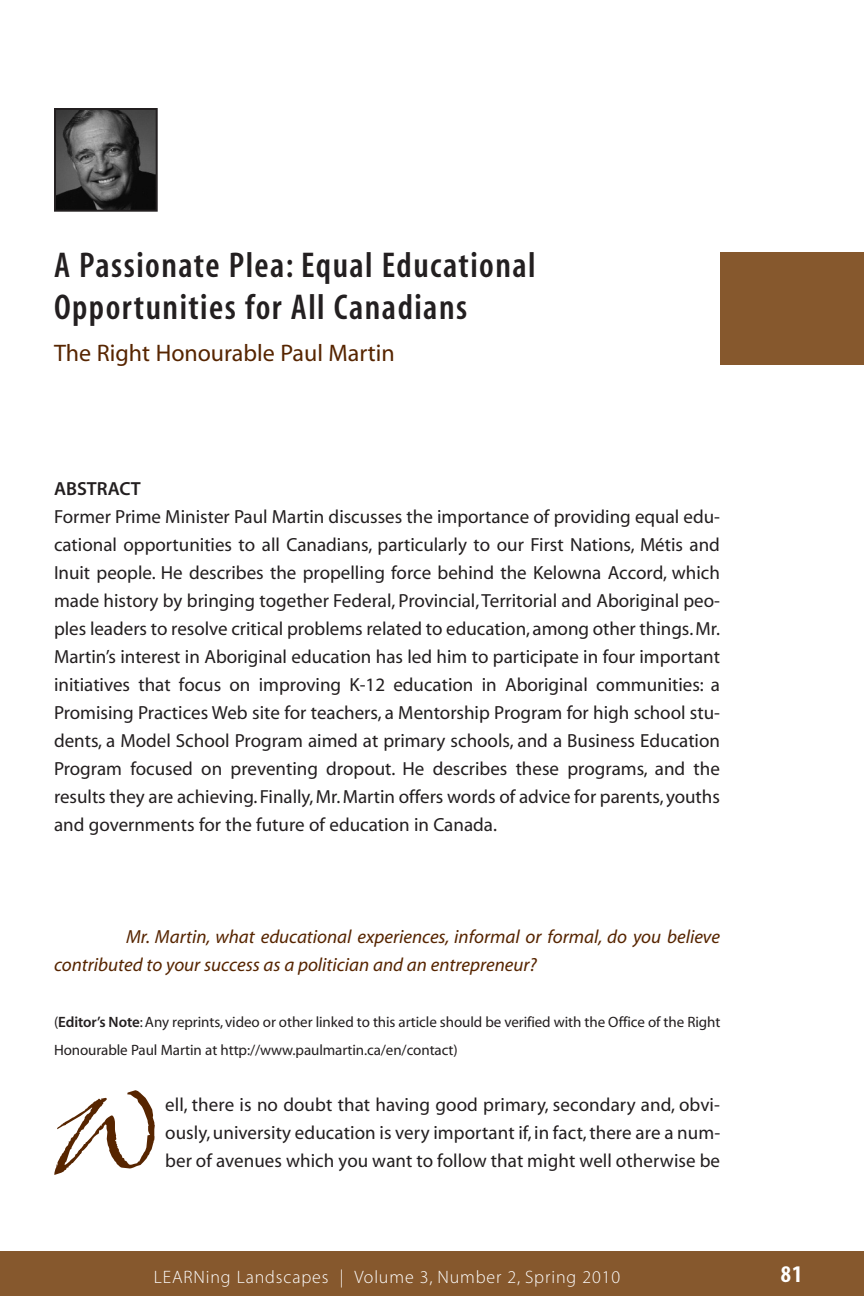
<style>
.page{position:relative;width:864px;height:1296px;background:#fff}
.page>*{position:absolute;margin:0;border:0;box-sizing:border-box;transform-origin:0 0}
.t1{font:italic 109.8px "Grimshaw Hand ITC";color:#572500}
.t2{font:36px/42px "Myriad MM 565 300";letter-spacing:.04em;color:#231f20}
.t3{font:24px "Myriad MM 406 600";color:#572500}
.t4{font:24px "Myriad MM 700 300";color:#fff}
.t5{font:19px/28px "Myriad MM 406 600";color:#231f20;text-align:justify}
.t6{font:19px/28px "Myriad MM It 406 600";color:#572500}
.t7{font:19px "Myriad MM 565 600";color:#231f20}
.t8{font:18px "Myriad MM 215 600";letter-spacing:.05em;color:#fff}
.t9{font:15px/28px "Myriad MM 406 600";letter-spacing:-.005em;color:#231f20}
.s1{font-family:"Myriad MM 565 600"}
</style>
<div class="page">
<div style="left:0;top:1251px;width:864px;height:45px;background:#86582d"></div>
<div style="left:720px;top:252px;width:144px;height:112px;background:#86582d"></div>
<img style="left:57px;top:111px;width:98px;height:98px">
<div style="left:54px;top:108px;width:104px;height:104px;border:2px solid #231f20"></div>
<h2 class="t2" style="left:54px;top:246px;width:483px">A Passionate Plea: Equal Educational<br>Opportunities for All Canadians</h2>
<p class="t3" style="left:54px;top:344px;width:342px">The Right Honourable Paul Martin</p>
<p class="t7" style="left:54px;top:481px;width:88px">ABSTRACT</p>
<p class="t5" style="left:54px;top:504px;width:668px">Former Prime Minister Paul Martin discusses the importance of providing equal edu&shy;cational opportunities to all Canadians, particularly to our First Nations, Métis and Inuit people. He describes the propelling force behind the Kelowna Accord, which made history by bringing together Federal, Provincial, Territorial and Aboriginal peo&shy;ples leaders to resolve critical problems related to education, among other things. Mr.<br>Martin’s interest in Aboriginal education has led him to participate in four important initiatives that focus on improving K-12 education in Aboriginal communities: a Promising Practices Web site for teachers, a Mentorship Program for high school stu&shy;dents, a Model School Program aimed at primary schools, and a Business Education Program focused on preventing dropout. He describes these programs, and the results they are achieving. Finally, Mr. Martin offers words of advice for parents, youths and governments for the future of education in Canada.</p>
<p class="t6" style="left:54px;top:924px;width:667px;text-indent:72px">Mr. Martin, what educational experiences, informal or formal, do you believe contributed to your success as a politician and an entrepreneur?</p>
<p class="t9" style="left:54px;top:1009px;width:668px">(<span class="s1">Editor’s Note</span>: Any reprints, video or other linked to this article should be verified with the Office of the Right<br>Honourable Paul Martin at http://www.paulmartin.ca/en/contact)</p>
<h1 class="t1" style="left:54px;top:1082px;width:108px">W</h1>
<p class="t5" style="left:165px;top:1092px;width:556px">ell, there is no doubt that having good primary, secondary and, obvi&shy;ously, university education is very important if, in fact, there are a num&shy;ber of avenues which you want to follow that might well otherwise be</p>
<p class="t8" style="left:154px;top:1271px;width:468px">LEARNing Landscapes | Volume 3, Number 2, Spring 2010</p>
<p class="t4" style="left:781px;top:1265px;width:23px">81</p>
</div>
